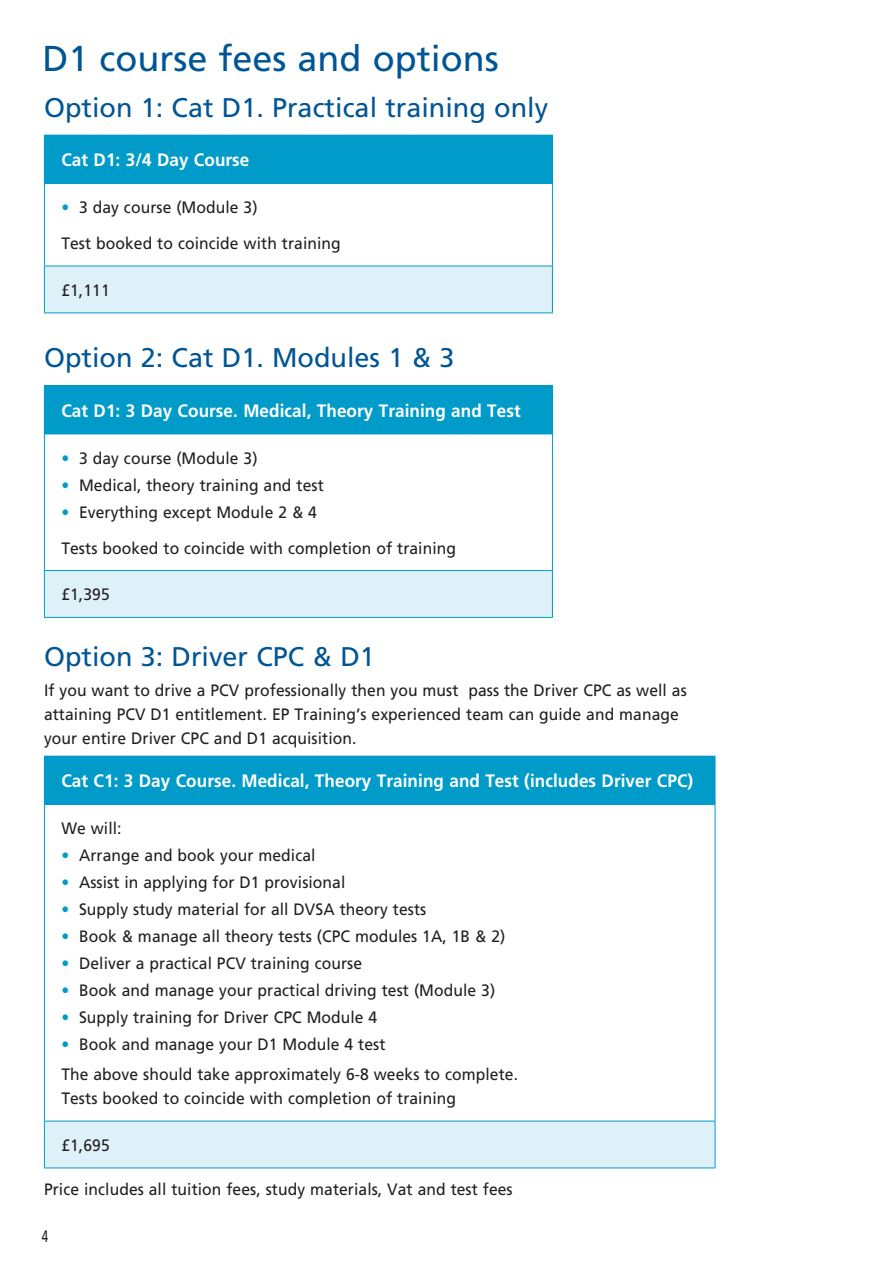
<style>
.page{position:relative;width:893px;height:1263px;background:#fff}
.page>*{position:absolute;margin:0;border:0;box-sizing:border-box;transform-origin:0 0}
.small_heading{font:36px "Frutiger";color:#005595}
.small_heading-2{font:27px "Frutiger";color:#005595}
.maintext{font:700 18px "Frutiger";letter-spacing:.005em;color:#fff;scale:.95 1}
.maintext-2{font:16.5px/24px "Frutiger";letter-spacing:.005em;color:#231f20;scale:.95 1}
.maintext-3{font:16.5px "Frutiger";letter-spacing:.005em;color:#231f20;scale:.7 1}
.s1{color:#009bc8}
</style>
<div class="page">
<div style="left:44px;top:135px;width:508px;height:48px;background:#009bc8"></div>
<div style="left:44px;top:266px;width:508px;height:47px;background:#dff1f8"></div>
<hr style="left:44px;top:183px;width:1px;height:83px;background:#009bc8">
<hr style="left:552px;top:183px;width:1px;height:83px;background:#009bc8">
<hr style="left:44px;top:266px;width:1px;height:46px;background:#009bc8">
<hr style="left:552px;top:266px;width:1px;height:46px;background:#009bc8">
<hr style="left:44px;top:312px;width:509px;height:1px;background:#009bc8">
<hr style="left:44px;top:135px;width:509px;height:1px;background:#009bc8">
<hr style="left:552px;top:136px;width:1px;height:47px;background:#009bc8">
<hr style="left:45px;top:182px;width:507px;height:2px;background:#009bc8">
<hr style="left:44px;top:266px;width:509px;height:1px;background:#009bc8">
<div style="left:44px;top:386px;width:508px;height:48px;background:#009bc8"></div>
<div style="left:44px;top:570px;width:508px;height:47px;background:#dff1f8"></div>
<hr style="left:44px;top:570px;width:509px;height:1px;background:#009bc8">
<hr style="left:44px;top:434px;width:1px;height:136px;background:#009bc8">
<hr style="left:552px;top:434px;width:1px;height:136px;background:#009bc8">
<hr style="left:44px;top:571px;width:1px;height:46px;background:#009bc8">
<hr style="left:552px;top:571px;width:1px;height:46px;background:#009bc8">
<hr style="left:44px;top:617px;width:509px;height:1px;background:#009bc8">
<hr style="left:44px;top:385px;width:509px;height:1px;background:#009bc8">
<hr style="left:552px;top:386px;width:1px;height:48px;background:#009bc8">
<div style="left:44px;top:756px;width:671px;height:48px;background:#009bc8"></div>
<div style="left:44px;top:1121px;width:671px;height:47px;background:#dff1f8"></div>
<hr style="left:44px;top:804px;width:671px;height:1px;background:#009bc8">
<hr style="left:44px;top:804px;width:1px;height:317px;background:#009bc8">
<hr style="left:715px;top:804px;width:1px;height:317px;background:#009bc8">
<hr style="left:44px;top:1121px;width:671px;height:1px;background:#009bc8">
<hr style="left:44px;top:1121px;width:1px;height:46px;background:#009bc8">
<hr style="left:715px;top:1121px;width:1px;height:46px;background:#009bc8">
<hr style="left:44px;top:1167px;width:671px;height:1px;background:#009bc8">
<hr style="left:715px;top:756px;width:1px;height:48px;background:#009bc8">
<p class="small_heading" style="left:43px;top:37px;width:458px">D1 course fees and options</p>
<p class="small_heading-2" style="left:44px;top:92px;width:506px">Option 1: Cat D1. Practical training only</p>
<p class="maintext" style="left:61px;top:149px;width:199px">Cat D1: 3/4 Day Course</p>
<p class="maintext-2" style="left:61px;top:195px;width:208px"><span class="s1">•</span> 3 day course (Module 3)</p>
<p class="maintext-2" style="left:61px;top:231px;width:296px">Test booked to coincide with training</p>
<p class="maintext-2" style="left:61px;top:278px;width:52px">£1,111</p>
<p class="small_heading-2" style="left:44px;top:342px;width:412px">Option 2: Cat D1. Modules 1 &amp; 3</p>
<p class="maintext" style="left:61px;top:400px;width:485px">Cat D1: 3 Day Course. Medical, Theory Training and Test</p>
<p class="maintext-2" style="left:61px;top:446px;width:208px"><span class="s1">•</span> 3 day course (Module 3)</p>
<p class="maintext-2" style="left:61px;top:473px;width:278px"><span class="s1">•</span> Medical, theory training and test</p>
<p class="maintext-2" style="left:61px;top:500px;width:271px"><span class="s1">•</span> Everything except Module 2 &amp; 4</p>
<p class="maintext-2" style="left:61px;top:536px;width:417px">Tests booked to coincide with completion of training</p>
<p class="maintext-2" style="left:61px;top:582px;width:52px">£1,395</p>
<p class="small_heading-2" style="left:44px;top:640px;width:332px">Option 3: Driver CPC &amp; D1</p>
<p class="maintext-2" style="left:44px;top:678px;width:678px">If you want to drive a PCV professionally then you must pass the Driver CPC as well as attaining PCV D1 entitlement. EP Training’s experienced team can guide and manage your entire Driver CPC and D1 acquisition.</p>
<p class="maintext" style="left:61px;top:770px;width:667px">Cat C1: 3 Day Course. Medical, Theory Training and Test (includes Driver CPC)</p>
<p class="maintext-2" style="left:61px;top:816px;width:65px">We will:</p>
<p class="maintext-2" style="left:61px;top:843px;width:269px"><span class="s1">•</span> Arrange and book your medical</p>
<p class="maintext-2" style="left:61px;top:870px;width:300px"><span class="s1">•</span> Assist in applying for D1 provisional</p>
<p class="maintext-2" style="left:61px;top:897px;width:386px"><span class="s1">•</span> Supply study material for all DVSA theory tests</p>
<p class="maintext-2" style="left:61px;top:924px;width:469px"><span class="s1">•</span> Book &amp; manage all theory tests (CPC modules 1A, 1B &amp; 2)</p>
<p class="maintext-2" style="left:61px;top:951px;width:318px"><span class="s1">•</span> Deliver a practical PCV training course</p>
<p class="maintext-2" style="left:61px;top:978px;width:458px"><span class="s1">•</span> Book and manage your practical driving test (Module 3)</p>
<p class="maintext-2" style="left:61px;top:1005px;width:334px"><span class="s1">•</span> Supply training for Driver CPC Module 4</p>
<p class="maintext-2" style="left:61px;top:1032px;width:343px"><span class="s1">•</span> Book and manage your D1 Module 4 test</p>
<p class="maintext-2" style="left:61px;top:1062px;width:482px">The above should take approximately 6-8 weeks to complete.</p>
<p class="maintext-2" style="left:61px;top:1086px;width:417px">Tests booked to coincide with completion of training</p>
<p class="maintext-2" style="left:61px;top:1133px;width:52px">£1,695</p>
<p class="maintext-2" style="left:44px;top:1177px;width:495px">Price includes all tuition fees, study materials, Vat and test fees</p>
<p class="maintext-3" style="left:42px;top:1226px;width:11px">4</p>
</div>
